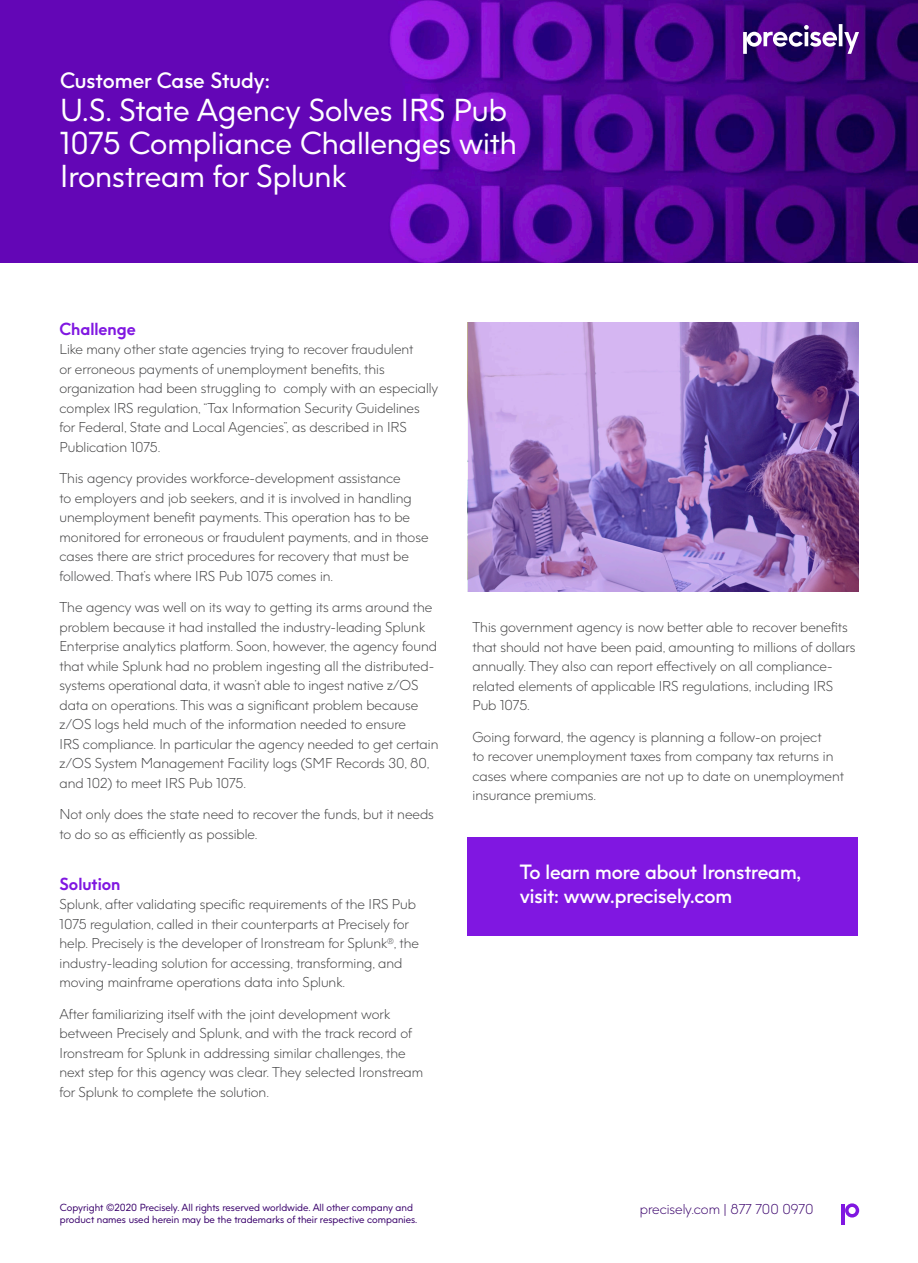
<style>
.page{position:relative;width:918px;height:1263px;background:#fff}
.page>*{position:absolute;margin:0;border:0;box-sizing:border-box;transform-origin:0 0}
.t1{font:30px/33px "Precisely";color:#fff}
.t2{font:600 21px "Precisely";color:#fff}
.Body{font:600 19.5px/24px "Precisely";letter-spacing:-.005em;color:#fff}
.Paragraph_Style_1{font:700 16.5px "Precisely";color:#8017e1}
.Paragraph_Style_1-2{font:300 13.5px/19.5px "Precisely";color:#3e3e3f}
.t3{font:300 13.5px "Precisely";color:#39006b}
.t4{font:9.75px "Precisely";color:#39006b}
</style>
<div class="page">
<svg style="left:845px;top:1203px;width:14px;height:14px"></svg>
<hr style="left:842px;top:1204px;width:3px;height:20px;background:#8017e1">
<img style="left:1px;top:0;width:917px;height:263px">
<svg style="left:743px;top:24px;width:116px;height:30px"></svg>
<div style="left:468px;top:837px;width:390px;height:98px;background:#8017e1"></div>
<svg style="left:468px;top:322px;width:390px;height:270px;background:#9c7abf"></svg>
<p class="t2" style="left:60px;top:67px;width:211px">Customer Case Study:</p>
<p class="t1" style="left:60px;top:94px;width:458px">U.S. State Agency Solves IRS Pub<br>1075 Compliance Challenges with<br>Ironstream for Splunk</p>
<p class="Paragraph_Style_1" style="left:60px;top:318px;width:78px">Challenge</p>
<p class="Paragraph_Style_1-2" style="left:60px;top:340px;width:380px">Like many other state agencies trying to recover fraudulent<br>or erroneous payments of unemployment benefits, this organization had been struggling to comply with an especially complex IRS regulation, “Tax Information Security Guidelines for Federal, State and Local Agencies”, as described in IRS Publication 1075.</p>
<p class="Paragraph_Style_1-2" style="left:60px;top:469px;width:371px">This agency provides workforce-development assistance<br>to employers and job seekers, and it is involved in handling unemployment benefit payments. This operation has to be monitored for erroneous or fraudulent payments, and in those cases there are strict procedures for recovery that must be followed. That’s where IRS Pub 1075 comes in.</p>
<p class="Paragraph_Style_1-2" style="left:60px;top:598px;width:380px">The agency was well on its way to getting its arms around the problem because it had installed the industry-leading Splunk Enterprise analytics platform. Soon, however, the agency found that while Splunk had no problem ingesting all the distributed&shy;systems operational data, it wasn’t able to ingest native z/OS data on operations. This was a significant problem because z/OS logs held much of the information needed to ensure<br>IRS compliance. In particular the agency needed to get certain z/OS System Management Facility logs (SMF Records 30, 80, and 102) to meet IRS Pub 1075.</p>
<p class="Paragraph_Style_1-2" style="left:60px;top:805px;width:376px">Not only does the state need to recover the funds, but it needs to do so as efficiently as possible.</p>
<p class="Paragraph_Style_1" style="left:60px;top:873px;width:63px">Solution</p>
<p class="Paragraph_Style_1-2" style="left:60px;top:895px;width:361px">Splunk, after validating specific requirements of the IRS Pub 1075 regulation, called in their counterparts at Precisely for help. Precisely is the developer of Ironstream for Splunk<sup>®</sup>, the industry-leading solution for accessing, transforming, and moving mainframe operations data into Splunk.</p>
<p class="Paragraph_Style_1-2" style="left:60px;top:1004px;width:365px">After familiarizing itself with the joint development work between Precisely and Splunk, and with the track record of Ironstream for Splunk in addressing similar challenges, the next step for this agency was clear. They selected Ironstream for Splunk to complete the solution.</p>
<p class="Paragraph_Style_1-2" style="left:472px;top:617px;width:385px">This government agency is now better able to recover benefits that should not have been paid, amounting to millions of dollars annually. They also can report effectively on all compliance&shy;related elements of applicable IRS regulations, including IRS Pub 1075.</p>
<p class="Paragraph_Style_1-2" style="left:472px;top:727px;width:373px">Going forward, the agency is planning a follow-on project<br>to recover unemployment taxes from company tax returns in cases where companies are not up to date on unemployment insurance premiums.</p>
<p class="Body" style="left:520px;top:859px;width:283px">To learn more about Ironstream, visit: www.precisely.com</p>
<p class="t4" style="left:60px;top:1201px;width:355px">Copyright ©2020 Precisely. All rights reserved worldwide. All other company and</p>
<p class="t4" style="left:60px;top:1213px;width:359px">product names used herein may be the trademarks of their respective companies.</p>
<p class="t3" style="left:640px;top:1201px;width:175px">precisely.com | 877 700 0970</p>
</div>
